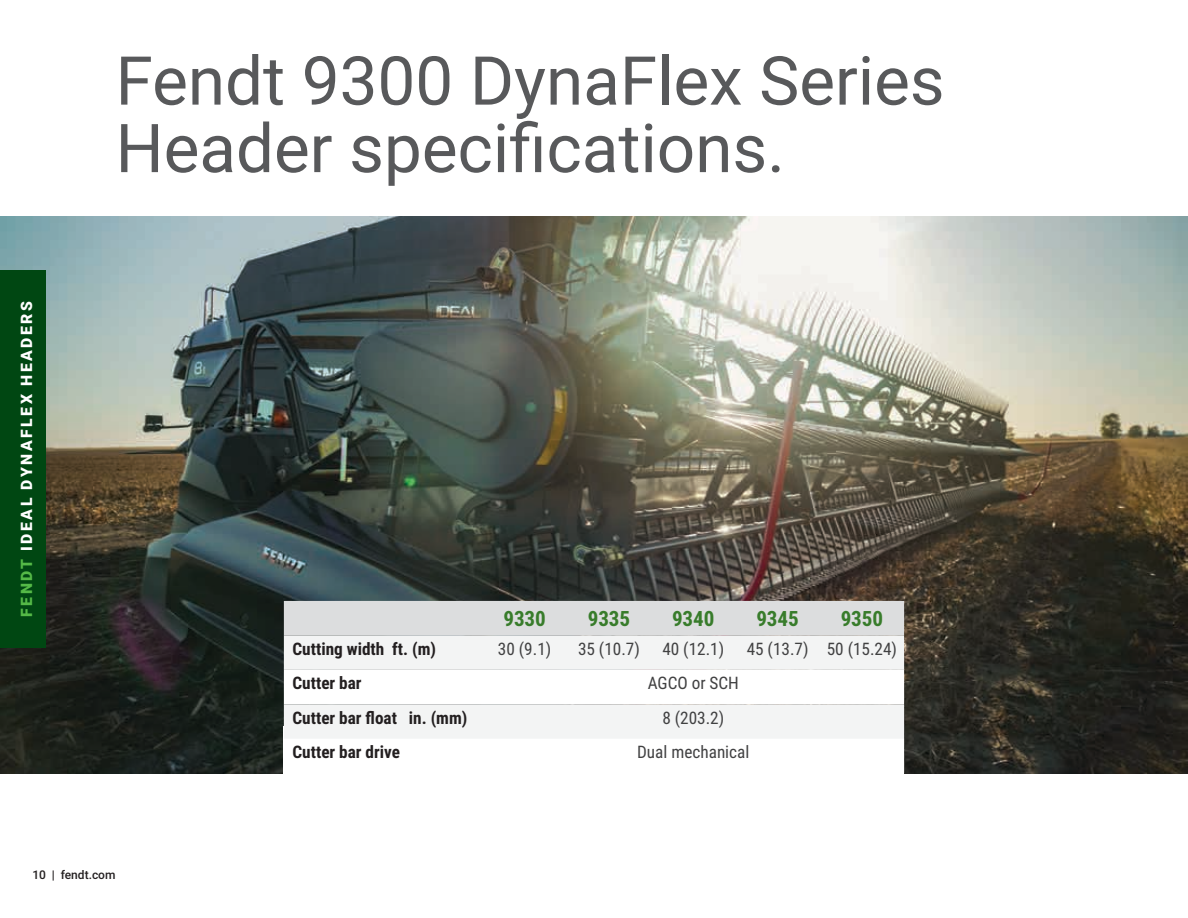
<style>
.page{position:relative;width:1188px;height:918px;background:#fff}
.page>*{position:absolute;margin:0;border:0;box-sizing:border-box;transform-origin:0 0}
.t1{font:67.5px/67.5px "Roboto";color:#58595b}
.t2{font:700 21px "Roboto Condensed";color:#387c2b}
.t3{font:17.25px "Roboto Condensed";color:#414142}
.t4{font:700 17.25px "Roboto Condensed";color:#231f20}
.t5{font:900 15.75px "Roboto";letter-spacing:.16em;color:#fff}
.t6{font:500 12px "Roboto";color:#231f20}
.s1{color:#55b947}
</style>
<div class="page">
<img style="left:0;top:216px;width:1188px;height:557px">
<div style="left:284px;top:601px;width:620px;height:34px;background:#dcddde"></div>
<div style="left:284px;top:635px;width:620px;height:35px;background:#f3f4f4"></div>
<svg style="left:284px;top:670px;width:620px;height:103px"></svg>
<div style="left:0;top:270px;width:45px;height:378px;background:#004712"></div>
<p class="t5" style="left:16px;top:617px;width:317px;rotate:-90deg"><span class="s1">FENDT</span> IDEAL DYNAFLEX HEADERS</p>
<h1 class="t1" style="left:116px;top:44px;width:831px">Fendt 9300 DynaFlex Series<br>Header specifications.</h1>
<p class="t2" style="left:503px;top:604px;width:44px">9330</p>
<p class="t2" style="left:588px;top:604px;width:44px">9335</p>
<p class="t2" style="left:672px;top:604px;width:44px">9340</p>
<p class="t2" style="left:756px;top:604px;width:44px">9345</p>
<p class="t2" style="left:841px;top:604px;width:44px">9350</p>
<p class="t4" style="left:292px;top:637px;width:145px">Cutting width ft. (m)</p>
<p class="t3" style="left:498px;top:637px;width:55px">30 (9.1)</p>
<p class="t3" style="left:578px;top:637px;width:63px">35 (10.7)</p>
<p class="t3" style="left:662px;top:637px;width:63px">40 (12.1)</p>
<p class="t3" style="left:747px;top:637px;width:152px">45 (13.7) 50 (15.24)</p>
<p class="t4" style="left:292px;top:671px;width:71px">Cutter bar</p>
<p class="t3" style="left:648px;top:671px;width:93px">AGCO or SCH</p>
<p class="t4" style="left:292px;top:706px;width:176px">Cutter bar float in. (mm)</p>
<p class="t3" style="left:662px;top:706px;width:63px">8 (203.2)</p>
<p class="t4" style="left:292px;top:740px;width:109px">Cutter bar drive</p>
<p class="t3" style="left:637px;top:740px;width:114px">Dual mechanical</p>
<p class="t6" style="left:32px;top:866px;width:85px">10 | fendt.com</p>
</div>
